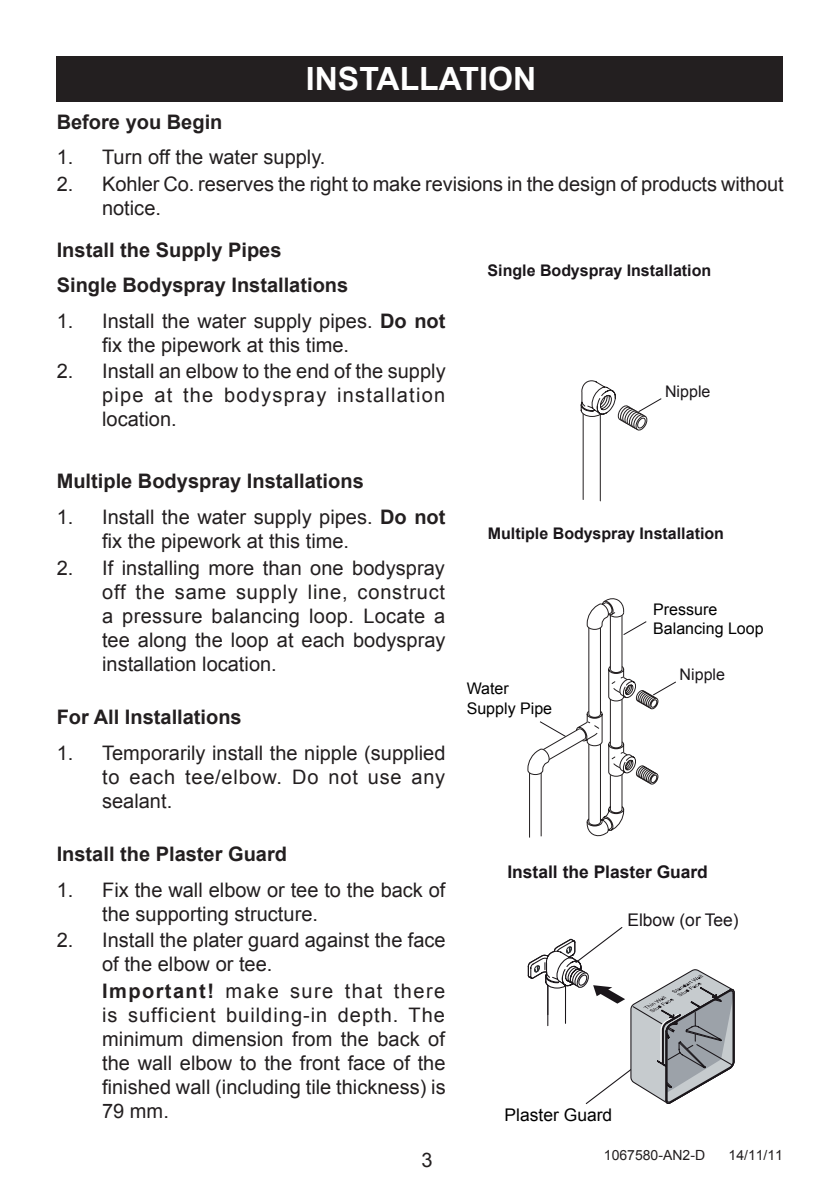
<style>
.page{position:relative;width:840px;height:1191px;background:#fff}
.page>*{position:absolute;margin:0;border:0;box-sizing:border-box;transform-origin:0 0}
.t1{font:700 32px "Arial";color:#fff}
.t2{font:20px/24px "Arial";color:#231f20}
.t3{font:700 20px/35.2px "Arial";color:#231f20}
.t4{font:700 17.4px "Arial";color:#1a161a}
.t5{font:17.4px "Arial";color:#1a161a}
.t6{font:17.4px "Arial";color:#000}
.t7{font:700 16px "Arial";color:#1a161a}
.t8{font:16px/19.2px "Arial";color:#000}
.t9{font:16px "Arial";color:#1a161a}
.t10{font:14px "Arial";color:#231f20}
.s1{font-weight:700}
</style>
<div class="page">
<div style="left:57px;top:57px;width:725px;height:45px;background:#231f20"></div>
<svg style="left:527px;top:598px;width:149px;height:239px"></svg>
<hr style="left:582px;top:414px;width:1px;height:85px;background:#231f20">
<hr style="left:599px;top:415px;width:1px;height:86px;background:#231f20">
<svg style="left:580px;top:380px;width:82px;height:51px"></svg>
<svg style="left:527px;top:927px;width:207px;height:177px"></svg>
<h1 class="t1" style="left:306px;top:58px;width:231px">INSTALLATION</h1>
<p class="t3" style="left:57px;top:105px;width:167px">Before you Begin</p>
<p class="t2" style="left:57px;top:145px;width:270px">1. Turn off the water supply.</p>
<p class="t2" style="left:102px;top:172px;width:682px;text-indent:-45px">2. Kohler Co. reserves the right to make revisions in the design of products without notice.</p>
<p class="t3" style="left:57px;top:233px;width:293px">Install the Supply Pipes<br>Single Bodyspray Installations</p>
<p class="t2" style="left:102px;top:309px;width:344px;text-indent:-45px">1. Install the water supply pipes. <span class="s1">Do not </span>fix the pipework at this time.</p>
<p class="t2" style="left:102px;top:359px;width:345px;text-align:justify;text-indent:-45px">2. Install an elbow to the end of the supply pipe at the bodyspray installation location.</p>
<p class="t3" style="left:57px;top:464px;width:308px">Multiple Bodyspray Installations</p>
<p class="t2" style="left:102px;top:505px;width:344px;text-indent:-45px">1. Install the water supply pipes. <span class="s1">Do not </span>fix the pipework at this time.</p>
<p class="t2" style="left:102px;top:556px;width:345px;text-align:justify;text-indent:-45px">2. If installing more than one bodyspray off the same supply line, construct a pressure balancing loop. Locate a tee along the loop at each bodyspray installation location.</p>
<p class="t3" style="left:57px;top:700px;width:186px">For All Installations</p>
<p class="t2" style="left:102px;top:741px;width:345px;text-align:justify;text-indent:-45px">1. Temporarily install the nipple (supplied to each tee/elbow. Do not use any sealant.</p>
<p class="t3" style="left:57px;top:837px;width:232px">Install the Plaster Guard</p>
<p class="t2" style="left:102px;top:877px;width:344px;text-indent:-45px">1. Fix the wall elbow or tee to the back of the supporting structure.</p>
<p class="t2" style="left:102px;top:928px;width:345px;text-indent:-45px">2. Install the plater guard against the face of the elbow or tee.</p>
<p class="t2" style="left:102px;top:979px;width:345px;text-align:justify"><span class="s1">Important!</span> make sure that there is sufficient building-in depth. The minimum dimension from the back of the wall elbow to the front face of the finished wall (including tile thickness) is 79 mm.</p>
<p class="t7" style="left:487px;top:260px;width:225px">Single Bodyspray Installation</p>
<p class="t9" style="left:664px;top:381px;width:47px">Nipple</p>
<p class="t7" style="left:487px;top:523px;width:237px">Multiple Bodyspray Installation</p>
<p class="t8" style="left:466px;top:679px;width:87px">Water<br>Supply Pipe</p>
<p class="t8" style="left:653px;top:600px;width:112px">Pressure<br>Balancing Loop</p>
<p class="t9" style="left:679px;top:664px;width:47px">Nipple</p>
<p class="t4" style="left:507px;top:860px;width:202px">Install the Plaster Guard</p>
<p class="t5" style="left:627px;top:908px;width:113px">Elbow (or Tee)</p>
<p class="t6" style="left:504px;top:1103px;width:109px">Plaster Guard</p>
<p class="t2" style="left:421px;top:1148px;width:13px">3</p>
<p class="t10" style="left:603px;top:1145px;width:103px">1067580-AN2-D</p>
<p class="t10" style="left:728px;top:1145px;width:56px">14/11/11</p>
</div>
